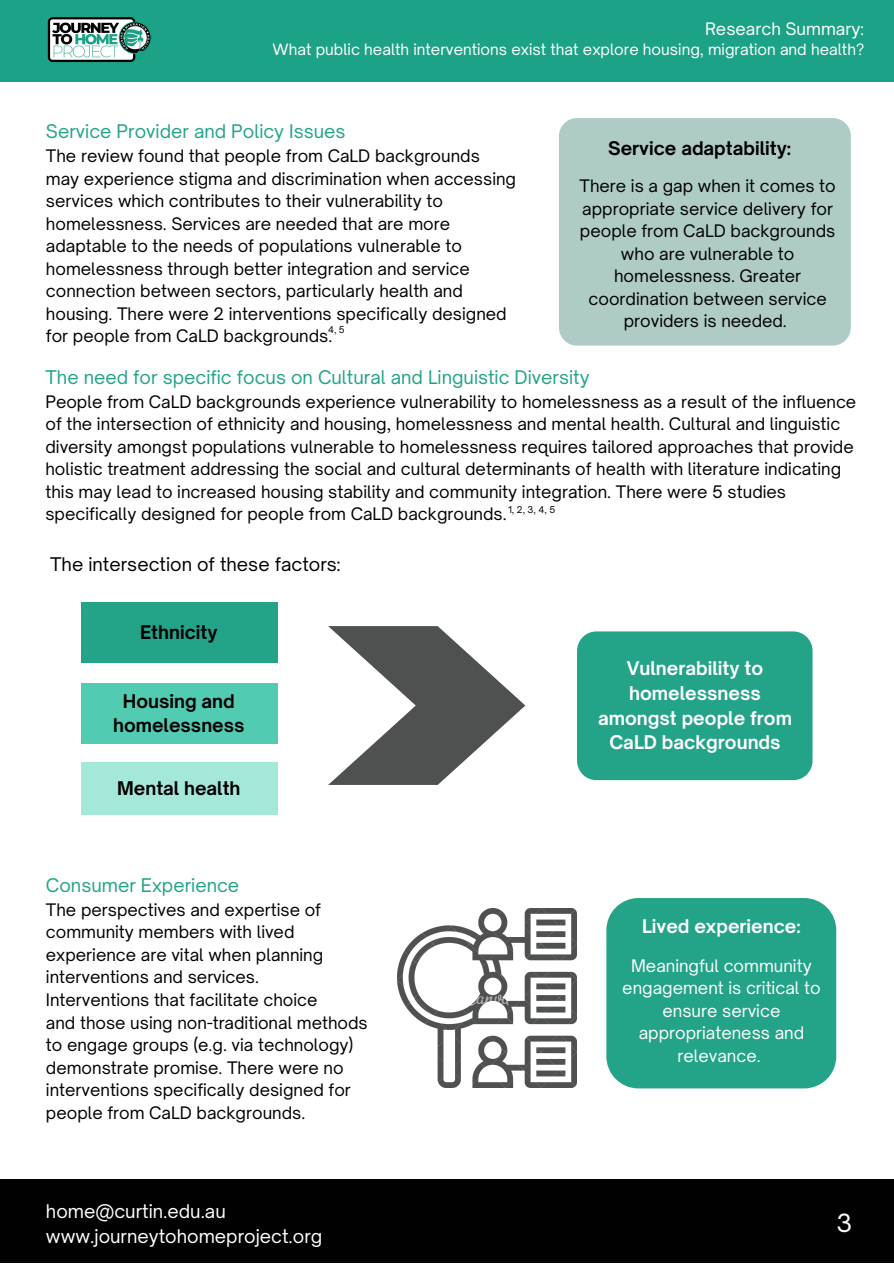
<style>
.page{position:relative;width:894px;height:1264px;background:#fff}
.page>*{position:absolute;margin:0;border:0;box-sizing:border-box;transform-origin:0 0}
.t1{font:24px "Open Sauce One";color:#fff}
.t2{font:700 18.15px/24.8px "Open Sauce One";color:#fefefe;text-align:center}
.t3{font:18px "Open Sauce One";color:#23a388}
.t4{font:700 18px/24.8px "Open Sauce One";color:#000;text-align:center}
.t5{font:18px "Open Sauce One";color:#fff}
.t6{font:18px "Open Sauce One";color:#000}
.t7{font:700 18px "Open Sauce One";color:#fefefe}
.t8{font:16.5px/22.5px "Open Sauce One";color:#000}
.t9{font:16.5px/22.5px "Open Sauce One";color:#fefefe;text-align:center}
.t10{font:16.5px "Open Sauce One";color:#fff}
.t11{font:15px "Open Sauce One";color:#fff}
.t12{font:9px "Open Sauce One";color:#000}
</style>
<div class="page">
<div style="left:0;top:0;width:893px;height:81px;background:#1ca286"></div>
<div style="left:0;top:1179px;width:893px;height:83px;background:#010101"></div>
<div style="left:558px;top:118px;width:292px;height:227px;background:#afcbc5;border-radius:18px"></div>
<div style="left:81px;top:601px;width:196px;height:61px;background:#23a388"></div>
<div style="left:81px;top:683px;width:196px;height:60px;background:#51cbb1"></div>
<div style="left:81px;top:762px;width:196px;height:53px;background:#a3e8d9"></div>
<svg style="left:328px;top:626px;width:197px;height:159px"></svg>
<div style="left:577px;top:631px;width:235px;height:149px;background:#23a388;border-radius:19px"></div>
<div style="left:606px;top:898px;width:230px;height:190px;background:#23a388;border-radius:32px"></div>
<img style="left:47px;top:17px;width:105px;height:45px">
<img style="left:397px;top:908px;width:179px;height:179px">
<p class="t10" style="left:704px;top:19px;width:160px">Research Summary:</p>
<p class="t11" style="left:272px;top:40px;width:593px">What public health interventions exist that explore housing, migration and health?</p>
<p class="t3" style="left:46px;top:120px;width:301px">Service Provider and Policy Issues</p>
<p class="t8" style="left:46px;top:144px;width:471px">The review found that people from CaLD backgrounds may experience stigma and discrimination when accessing services which contributes to their vulnerability to homelessness. Services are needed that are more adaptable to the needs of populations vulnerable to homelessness through better integration and service connection between sectors, particularly health and housing. There were 2 interventions specifically designed for people from CaLD backgrounds.</p>
<p class="t3" style="left:45px;top:366px;width:545px">The need for specific focus on Cultural and Linguistic Diversity</p>
<p class="t8" style="left:45px;top:390px;width:812px">People from CaLD backgrounds experience vulnerability to homelessness as a result of the influence of the intersection of ethnicity and housing, homelessness and mental health. Cultural and linguistic diversity amongst populations vulnerable to homelessness requires tailored approaches that provide holistic treatment addressing the social and cultural determinants of health with literature indicating this may lead to increased housing stability and community integration. There were 5 studies specifically designed for people from CaLD backgrounds.</p>
<p class="t4" style="left:608px;top:136px;width:184px">Service adaptability:</p>
<p class="t8" style="left:579px;top:174px;width:258px;text-align:center">There is a gap when it comes to appropriate service delivery for people from CaLD backgrounds who are vulnerable to homelessness. Greater coordination between service providers is needed.</p>
<p class="t12" style="left:328px;top:324px;width:18px">4, 5</p>
<p class="t12" style="left:508px;top:504px;width:49px">1, 2, 3, 4, 5</p>
<p class="t6" style="left:50px;top:552px;width:292px">The intersection of these factors:</p>
<p class="t4" style="left:140px;top:619px;width:79px">Ethnicity</p>
<p class="t4" style="left:113px;top:688px;width:133px">Housing and homelessness</p>
<p class="t4" style="left:117px;top:776px;width:125px">Mental health</p>
<p class="t3" style="left:46px;top:874px;width:195px">Consumer Experience</p>
<p class="t8" style="left:46px;top:898px;width:276px">The perspectives and expertise of community members with lived</p>
<p class="t8" style="left:46px;top:943px;width:279px">experience are vital when planning</p>
<p class="t8" style="left:46px;top:965px;width:214px">interventions and services.</p>
<p class="t8" style="left:46px;top:988px;width:273px">Interventions that facilitate choice</p>
<p class="t8" style="left:46px;top:1010px;width:323px">and those using non-traditional methods</p>
<p class="t8" style="left:46px;top:1033px;width:309px">to engage groups (e.g. via technology)</p>
<p class="t8" style="left:46px;top:1056px;width:306px">demonstrate promise. There were no interventions specifically designed for people from CaLD backgrounds.</p>
<p class="t5" style="left:46px;top:1199px;width:181px">home@curtin.edu.au</p>
<p class="t5" style="left:46px;top:1224px;width:278px">www.journeytohomeproject.org</p>
<p class="t2" style="left:598px;top:656px;width:195px">Vulnerability to homelessness amongst people from<br>CaLD backgrounds</p>
<p class="t7" style="left:642px;top:914px;width:160px">Lived experience:</p>
<p class="t9" style="left:622px;top:954px;width:200px">Meaningful community engagement is critical to ensure service appropriateness and relevance.</p>
<p class="t1" style="left:836px;top:1207px;width:17px">3</p>
</div>
